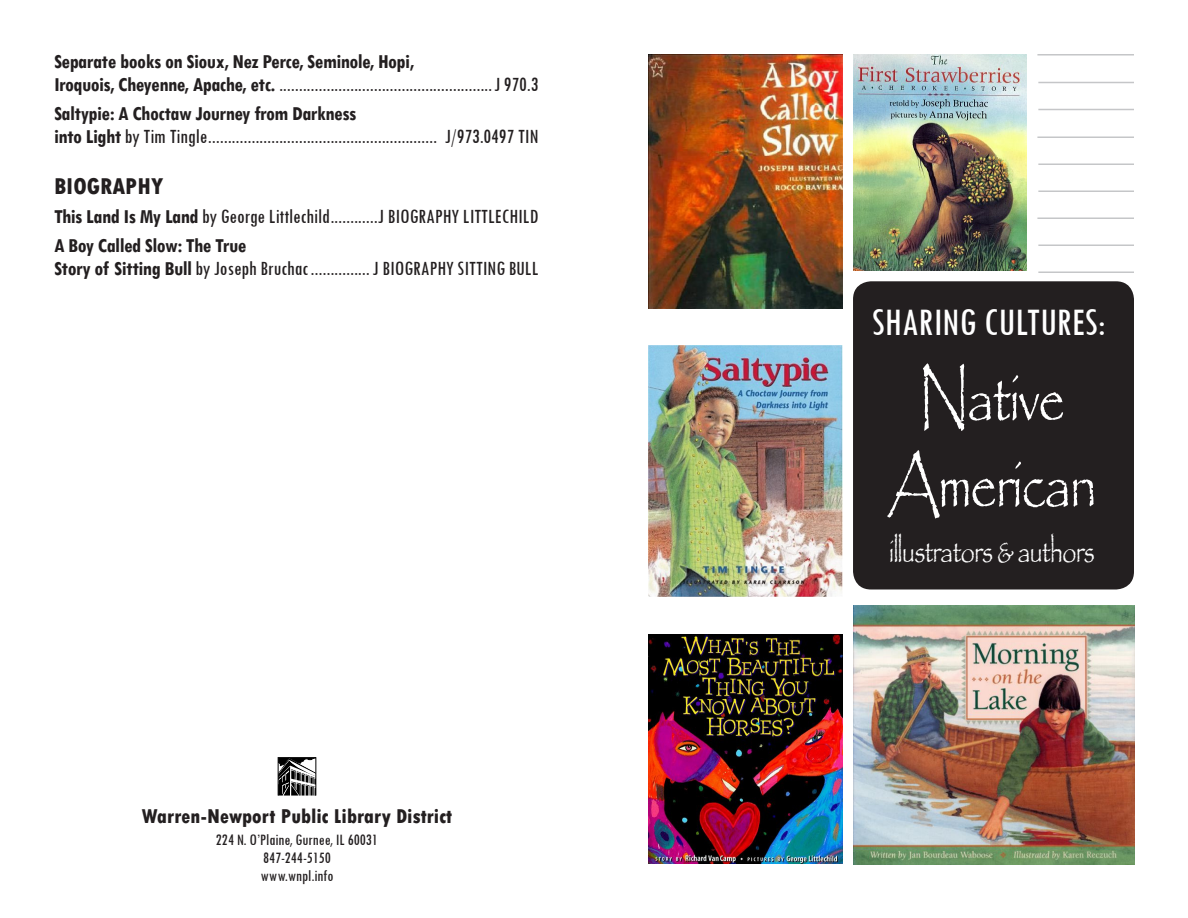
<style>
.page{position:relative;width:1188px;height:918px;background:#fff}
.page>*{position:absolute;margin:0;border:0;box-sizing:border-box;transform-origin:0 0}
.t1{font:72px "Papyrus";letter-spacing:-.04em;color:#fff;scale:.75 1}
.t2{font:condensed 40.5px "Tw Cen";color:#fff}
.t3{font:34.5px "Papyrus";letter-spacing:-.04em;color:#fff;scale:.75 1}
.t4{font:800 condensed 24px "Tw Cen";color:#231f20}
.t5{font:condensed 21px/22.5px "Tw Cen";color:#231f20}
.t6{font:700 condensed 21px/22.5px "Tw Cen";letter-spacing:-.02em;color:#231f20}
.t7{font:800 condensed 21px "Tw Cen";color:#231f20}
.t8{font:condensed 16.5px "Tw Cen";color:#231f20}
.s1{font-weight:400}
.s2{font-weight:700}
</style>
<div class="page">
<div style="left:853px;top:281px;width:281px;height:309px;background:#231f20;border-radius:18px"></div>
<svg style="left:279px;top:757px;width:37px;height:39px"></svg>
<hr style="left:278px;top:757px;width:1px;height:39px;background:#000">
<hr style="left:316px;top:757px;width:1px;height:39px;background:#000">
<hr style="left:1037px;top:54px;width:97px;height:2px;background:#c5c6c8">
<hr style="left:1038px;top:82px;width:96px;height:1px;background:#c5c6c8">
<hr style="left:1038px;top:109px;width:96px;height:1px;background:#c5c6c8">
<hr style="left:1037px;top:136px;width:97px;height:2px;background:#c5c6c8">
<hr style="left:1038px;top:164px;width:96px;height:1px;background:#c5c6c8">
<hr style="left:1038px;top:190px;width:96px;height:2px;background:#c5c6c8">
<hr style="left:1037px;top:218px;width:97px;height:1px;background:#c5c6c8">
<hr style="left:1038px;top:244px;width:96px;height:2px;background:#c5c6c8">
<hr style="left:1038px;top:272px;width:96px;height:1px;background:#c5c6c8">
<img style="left:648px;top:54px;width:195px;height:255px">
<img style="left:648px;top:345px;width:195px;height:252px">
<img style="left:648px;top:634px;width:195px;height:230px">
<img style="left:853px;top:54px;width:174px;height:217px">
<img style="left:854px;top:605px;width:280px;height:259px">
<p class="t6" style="left:54px;top:50px;width:486px">Separate books on Sioux, Nez Perce, Seminole, Hopi,<br>Iroquois, Cheyenne, Apache, etc. <span class="s1">......................................................J 970.3</span></p>
<p class="t5" style="left:54px;top:102px;width:486px"><span class="s2">Saltypie: A Choctaw Journey from Darkness<br>into Light</span> by Tim Tingle.......................................................... J/973.0497 TIN</p>
<p class="t4" style="left:54px;top:172px;width:111px">BIOGRAPHY</p>
<p class="t5" style="left:54px;top:204px;width:486px"><span class="s2">This Land Is My Land</span> by George Littlechild............J BIOGRAPHY LITTLECHILD</p>
<p class="t5" style="left:54px;top:234px;width:486px"><span class="s2">A Boy Called Slow: The True<br>Story of Sitting Bull</span> by Joseph Bruchac............... J BIOGRAPHY SITTING BULL</p>
<p class="t7" style="left:142px;top:804px;width:312px">Warren-Newport Public Library District</p>
<p class="t8" style="left:216px;top:830px;width:164px">224 N. O’Plaine, Gurnee, IL 60031</p>
<p class="t8" style="left:263px;top:848px;width:69px">847-244-5150</p>
<p class="t8" style="left:261px;top:866px;width:74px">www.wnpl.info</p>
<p class="t2" style="left:872px;top:298px;width:235px">SHARING CULTURES:</p>
<p class="t1" style="left:918px;top:353px;width:198px">Native</p>
<p class="t1" style="left:887px;top:440px;width:281px">American</p>
<p class="t3" style="left:889px;top:529px;width:276px">illustrators &amp; authors</p>
</div>
